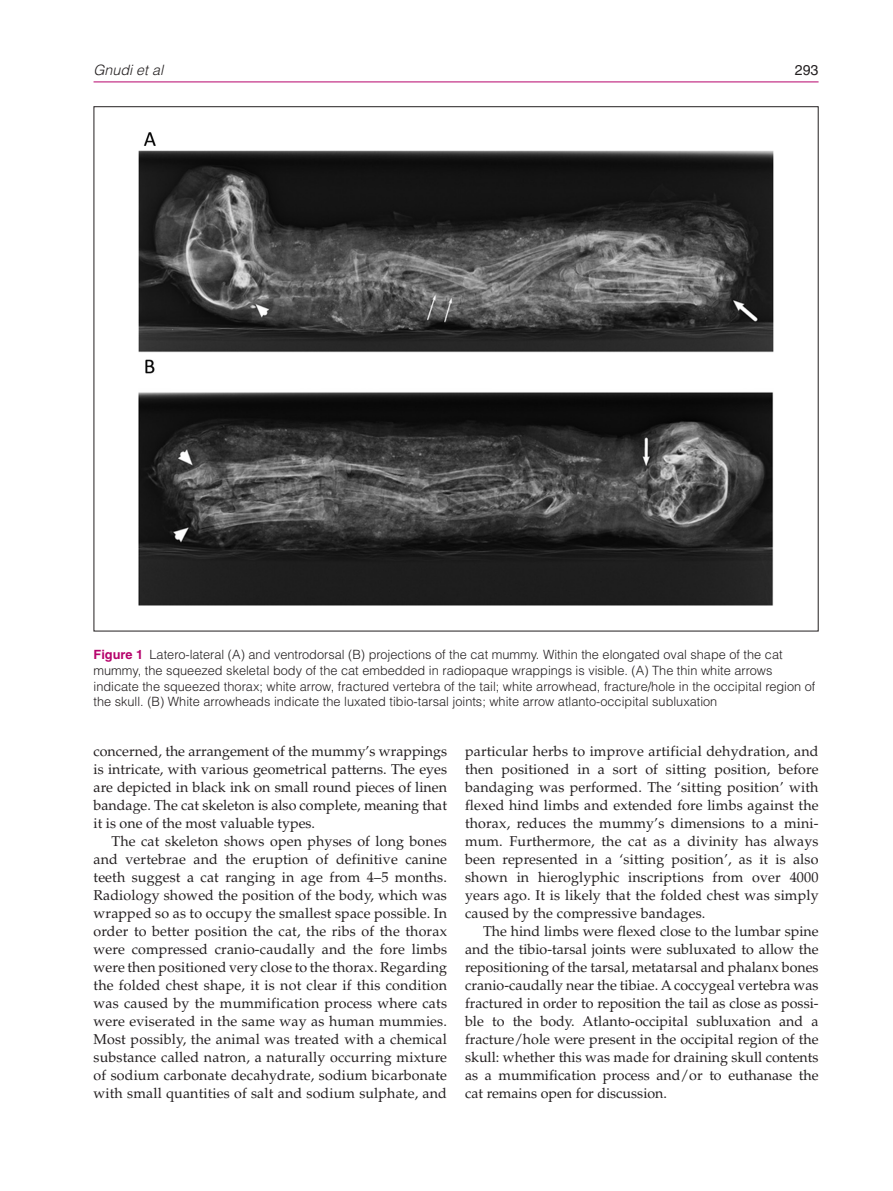
<style>
.page{position:relative;width:893px;height:1191px;background:#fff}
.page>*{position:absolute;margin:0;border:0;box-sizing:border-box;transform-origin:0 0}
.Text-Indent{font:14.25px/18px "Palatino";color:#231f20;text-align:justify}
.RRH{font:italic 300 14.25px "Helvetica";color:#231f20}
.RRH-2{font:14.25px "Helvetica";color:#231f20}
.FG{font:300 12.75px/15.8px "Helvetica";color:#231f20}
.s1{font-weight:700;color:#b6036c}
</style>
<div class="page">
<hr style="left:94px;top:82px;width:725px;height:1px;background:#b6036c">
<img style="left:138px;top:133px;width:636px;height:472px">
<p class="RRH" style="left:94px;top:61px;width:71px">Gnudi et al</p>
<p class="RRH-2" style="left:795px;top:62px;width:25px">293</p>
<p class="FG" style="left:94px;top:646px;width:723px"><span class="s1">Figure 1</span> Latero-lateral (A) and ventrodorsal (B) projections of the cat mummy. Within the elongated oval shape of the cat mummy, the squeezed skeletal body of the cat embedded in radiopaque wrappings is visible. (A) The thin white arrows indicate the squeezed thorax; white arrow, fractured vertebra of the tail; white arrowhead, fracture/hole in the occipital region of the skull. (B) White arrowheads indicate the luxated tibio-tarsal joints; white arrow atlanto-occipital subluxation</p>
<p class="Text-Indent" style="left:94px;top:742px;width:355px">concerned, the arrangement of the mummy’s wrappings is intricate, with various geometrical patterns. The eyes are depicted in black ink on small round pieces of linen bandage. The cat skeleton is also complete, meaning that it is one of the most valuable types.</p>
<p class="Text-Indent" style="left:94px;top:832px;width:355px;text-indent:18px">The cat skeleton shows open physes of long bones and vertebrae and the eruption of definitive canine teeth suggest a cat ranging in age from 4–5 months.<br>Radiology showed the position of the body, which was wrapped so as to occupy the smallest space possible. In order to better position the cat, the ribs of the thorax were compressed cranio-caudally and the fore limbs were then positioned very close to the thorax. Regarding the folded chest shape, it is not clear if this condition was caused by the mummification process where cats were eviserated in the same way as human mummies.<br>Most possibly, the animal was treated with a chemical substance called natron, a naturally occurring mixture of sodium carbonate decahydrate, sodium bicarbonate with small quantities of salt and sodium sulphate, and</p>
<p class="Text-Indent" style="left:465px;top:742px;width:355px">particular herbs to improve artificial dehydration, and then positioned in a sort of sitting position, before bandaging was performed. The ‘sitting position’ with flexed hind limbs and extended fore limbs against the thorax, reduces the mummy’s dimensions to a mini&shy;mum. Furthermore, the cat as a divinity has always been represented in a ‘sitting position’, as it is also shown in hieroglyphic inscriptions from over 4000 years ago. It is likely that the folded chest was simply caused by the compressive bandages.</p>
<p class="Text-Indent" style="left:465px;top:922px;width:355px;text-indent:18px">The hind limbs were flexed close to the lumbar spine and the tibio-tarsal joints were subluxated to allow the repositioning of the tarsal, metatarsal and phalanx bones cranio-caudally near the tibiae. A coccygeal vertebra was fractured in order to reposition the tail as close as possi&shy;ble to the body. Atlanto-occipital subluxation and a fracture/hole were present in the occipital region of the skull: whether this was made for draining skull contents as a mummification process and/or to euthanase the cat remains open for discussion.</p>
</div>
